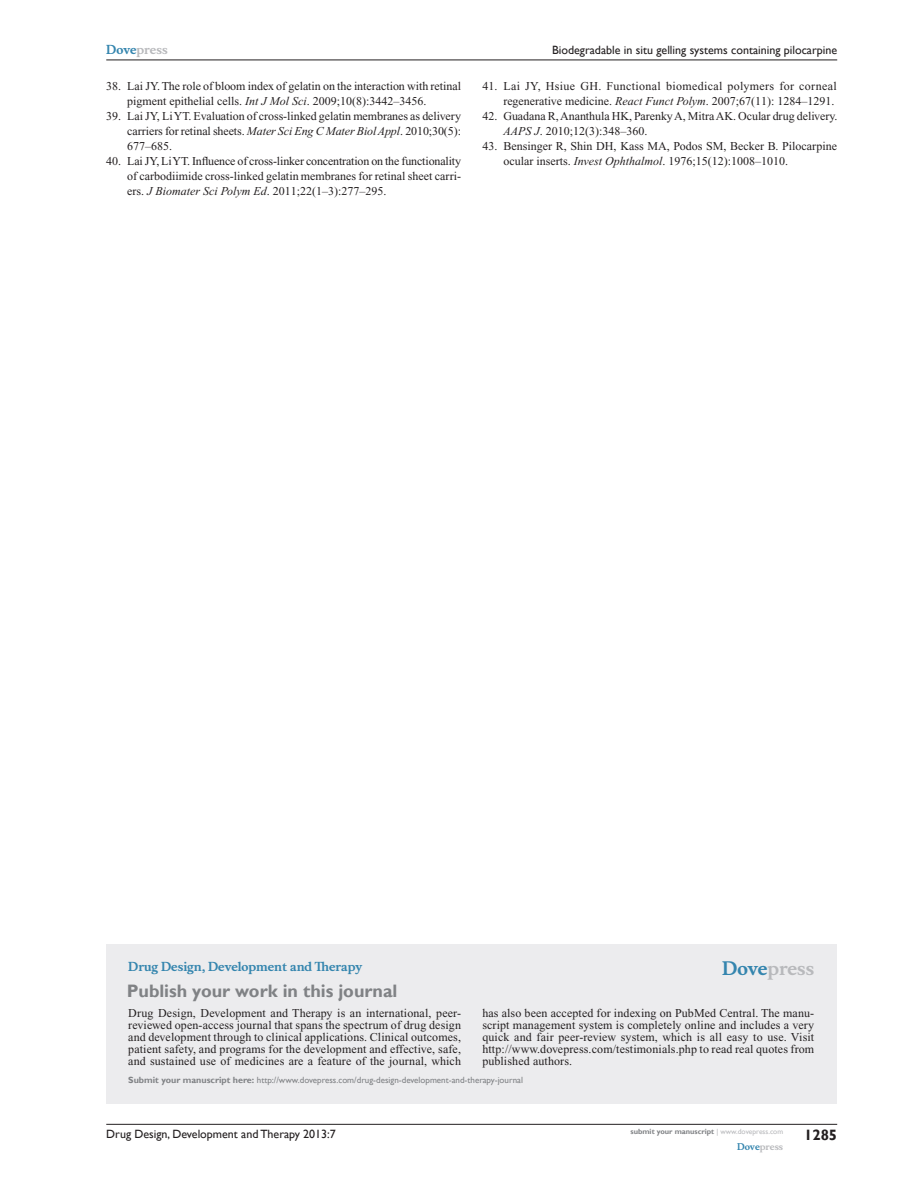
<style>
.page{position:relative;width:918px;height:1188px;background:#fff}
.page>*{position:absolute;margin:0;border:0;box-sizing:border-box;transform-origin:0 0}
.PromBx-H1{font:700 18px "Gill Sans";color:#808285}
.PromBx-Brand{font:700 18px "Musee";color:#b8b9bc}
.t1{font:700 15px "Gill Sans";color:#231f20}
.RefNL2{font:12px/15px "Times New Roman";color:#231f20}
.PromBx-Tx{font:12px/12px "Times New Roman";letter-spacing:.01em;color:#231f20;text-align:justify}
.RefNL2-2{font:12px/15px "Times New Roman";letter-spacing:.03em;color:#231f20;text-align:right}
.t2{font:12px "Gill Sans";color:#231f20}
.PromBx-JrnlName{font:700 12px "Musee";color:#3485ae}
.t3{font:700 12px "Musee";color:#b8b9bc}
.PromBx-SubmitMssWebA{font:9px "Gill Sans";color:#808285}
.t4{font:700 9px "Musee";color:#b8b9bc}
.t5{font:700 7.5px "Gill Sans";color:#808285}
.s1{color:#3485ae}
.s2{font-style:italic}
.s3{font-weight:700}
.s4{font-weight:400;color:#b8b9bc}
</style>
<div class="page">
<div style="left:106px;top:944px;width:731px;height:159px;background:#ececee"></div>
<hr style="left:106px;top:1124px;width:731px;height:1px;background:#231f20">
<hr style="left:106px;top:60px;width:731px;height:1px;background:#231f20">
<p class="t3" style="left:106px;top:43px;width:63px"><span class="s1">Dove</span>press</p>
<p class="RefNL2" style="left:127px;top:79px;width:335px;text-indent:-21px">38. Lai JY. The role of bloom index of gelatin on the interaction with retinal pigment epithelial cells. <span class="s2">Int J Mol Sci</span>. 2009;10(8):3442–3456.</p>
<p class="RefNL2" style="left:127px;top:109px;width:335px;text-align:justify;text-indent:-21px">39. Lai JY, Li YT. Evaluation of cross-linked gelatin membranes as delivery carriers for retinal sheets. <span class="s2">Mater Sci Eng C Mater Biol Appl</span>. 2010;30(5):<br>677–685.</p>
<p class="RefNL2" style="left:127px;top:154px;width:335px;text-align:justify;text-indent:-21px">40. Lai JY, Li YT. Influence of cross-linker concentration on the functionality of carbodiimide cross-linked gelatin membranes for retinal sheet carri&shy;ers. <span class="s2">J Biomater Sci Polym Ed</span>. 2011;22(1–3):277–295.</p>
<p class="t2" style="left:552px;top:43px;width:287px">Biodegradable in situ gelling systems containing pilocarpine</p>
<p class="RefNL2-2" style="left:482px;top:79px;width:356px">41. Lai JY, Hsiue GH. Functional biomedical polymers for corneal regenerative medicine. <span class="s2">React Funct Polym</span>. 2007;67(11): 1284–1291.</p>
<p class="RefNL2" style="left:503px;top:109px;width:336px;text-indent:-21px">42. Guadana R, Ananthula HK, Parenky A, Mitra AK. Ocular drug delivery.<br><span class="s2">AAPS J</span>. 2010;12(3):348–360.</p>
<p class="RefNL2" style="left:503px;top:139px;width:335px;text-indent:-21px">43. Bensinger R, Shin DH, Kass MA, Podos SM, Becker B. Pilocarpine ocular inserts. <span class="s2">Invest Ophthalmol</span>. 1976;15(12):1008–1010.</p>
<p class="PromBx-JrnlName" style="left:128px;top:959px;width:236px">Drug Design, Development and Therapy</p>
<p class="PromBx-H1" style="left:127px;top:980px;width:272px">Publish your work in this journal</p>
<p class="PromBx-Brand" style="left:722px;top:958px;width:94px"><span class="s1">Dove</span>press</p>
<p class="PromBx-Tx" style="left:128px;top:1007px;width:334px">Drug Design, Development and Therapy is an international, peer&shy;reviewed open-access journal that spans the spectrum of drug design and development through to clinical applications. Clinical outcomes, patient safety, and programs for the development and effective, safe, and sustained use of medicines are a feature of the journal, which</p>
<p class="PromBx-Tx" style="left:482px;top:1007px;width:333px">has also been accepted for indexing on PubMed Central. The manu&shy;script management system is completely online and includes a very quick and fair peer-review system, which is all easy to use. Visit http://www.dovepress.com/testimonials.php to read real quotes from published authors.</p>
<p class="PromBx-SubmitMssWebA" style="left:128px;top:1075px;width:396px"><span class="s3">Submit your manuscript here:</span> http://www.dovepress.com/drug-design-development-and-therapy-journal</p>
<p class="t2" style="left:106px;top:1127px;width:231px">Drug Design, Development and Therapy 2013:7</p>
<p class="t5" style="left:631px;top:1127px;width:154px">submit your manuscript <span class="s4">| www.dovepress.com</span></p>
<p class="t4" style="left:737px;top:1141px;width:48px"><span class="s1">Dove</span>press</p>
<p class="t1" style="left:804px;top:1126px;width:35px">1285</p>
</div>
